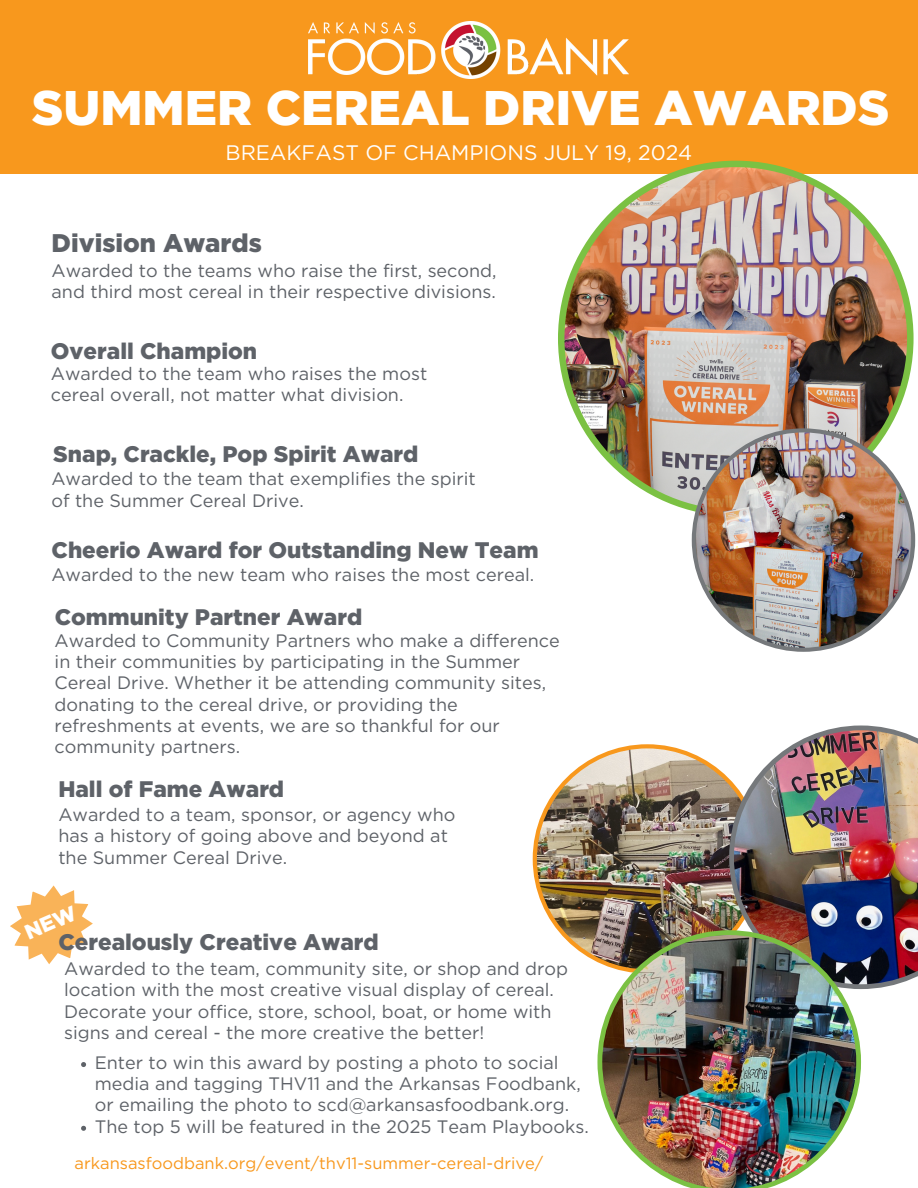
<style>
.page{position:relative;width:918px;height:1188px;background:#fff}
.page>*{position:absolute;margin:0;border:0;box-sizing:border-box;transform-origin:0 0}
.t1{font:900 48.6px "Gotham";color:#fff}
.t2{font:900 25.5px "Gotham";color:#5e6268}
.t3{font:900 22.5px "Gotham";color:#5e6268}
.t4{font:21px "Gotham";color:#fff}
.t5{font:18px/21.3px "Gotham";color:#5e6268}
.t6{font:16.5px "Gotham";color:#f8981d}
</style>
<div class="page">
<div style="left:0;top:0;width:918px;height:174px;background:#f8981d"></div>
<img style="left:309px;top:21px;width:319px;height:57px">
<img style="left:533px;top:744px;width:196px;height:218px">
<svg style="left:81px;top:1062px;width:5px;height:5px"></svg>
<svg style="left:81px;top:1126px;width:5px;height:5px"></svg>
<img style="left:729px;top:725px;width:189px;height:264px">
<img style="left:597px;top:930px;width:264px;height:258px">
<img style="left:558px;top:161px;width:356px;height:350px">
<img style="left:692px;top:428px;width:223px;height:224px">
<svg style="left:10px;top:885px;width:83px;height:79px"></svg>
<h4 class="t1" style="left:32px;top:86px;width:859px">SUMMER CEREAL DRIVE AWARDS</h4>
<p class="t4" style="left:226px;top:143px;width:468px">BREAKFAST OF CHAMPIONS JULY 19, 2024</p>
<h5 class="t2" style="left:52px;top:232px;width:212px">Division Awards</h5>
<p class="t5" style="left:52px;top:261px;width:447px">Awarded to the teams who raise the first, second, and third most cereal in their respective divisions.</p>
<p class="t3" style="left:51px;top:341px;width:208px">Overall Champion</p>
<p class="t5" style="left:51px;top:364px;width:378px">Awarded to the team who raises the most cereal overall, not matter what division.</p>
<p class="t3" style="left:53px;top:444px;width:367px">Snap, Crackle, Pop Spirit Award</p>
<p class="t5" style="left:51px;top:469px;width:426px">Awarded to the team that exemplifies the spirit of the Summer Cereal Drive.</p>
<h2 class="t3" style="left:52px;top:540px;width:488px">Cheerio Award for Outstanding New Team</h2>
<p class="t5" style="left:51px;top:565px;width:484px">Awarded to the new team who raises the most cereal.</p>
<p class="t3" style="left:55px;top:607px;width:309px">Community Partner Award</p>
<p class="t5" style="left:55px;top:631px;width:507px">Awarded to Community Partners who make a difference in their communities by participating in the Summer Cereal Drive. Whether it be attending community sites, donating to the cereal drive, or providing the refreshments at events, we are so thankful for our community partners.</p>
<p class="t3" style="left:58px;top:779px;width:227px">Hall of Fame Award</p>
<p class="t5" style="left:58px;top:805px;width:399px">Awarded to a team, sponsor, or agency who has a history of going above and beyond at the Summer Cereal Drive.</p>
<p class="t3" style="left:58px;top:932px;width:322px">Cerealously Creative Award</p>
<p class="t5" style="left:64px;top:959px;width:505px">Awarded to the team, community site, or shop and drop location with the most creative visual display of cereal.<br>Decorate your office, store, school, boat, or home with signs and cereal - the more creative the better!</p>
<p class="t5" style="left:95px;top:1053px;width:488px">Enter to win this award by posting a photo to social media and tagging THV11 and the Arkansas Foodbank, or emailing the photo to scd@arkansasfoodbank.org.</p>
<p class="t5" style="left:95px;top:1117px;width:495px">The top 5 will be featured in the 2025 Team Playbooks.</p>
<p class="t6" style="left:75px;top:1156px;width:470px">arkansasfoodbank.org/event/thv11-summer-cereal-drive/</p>
</div>
